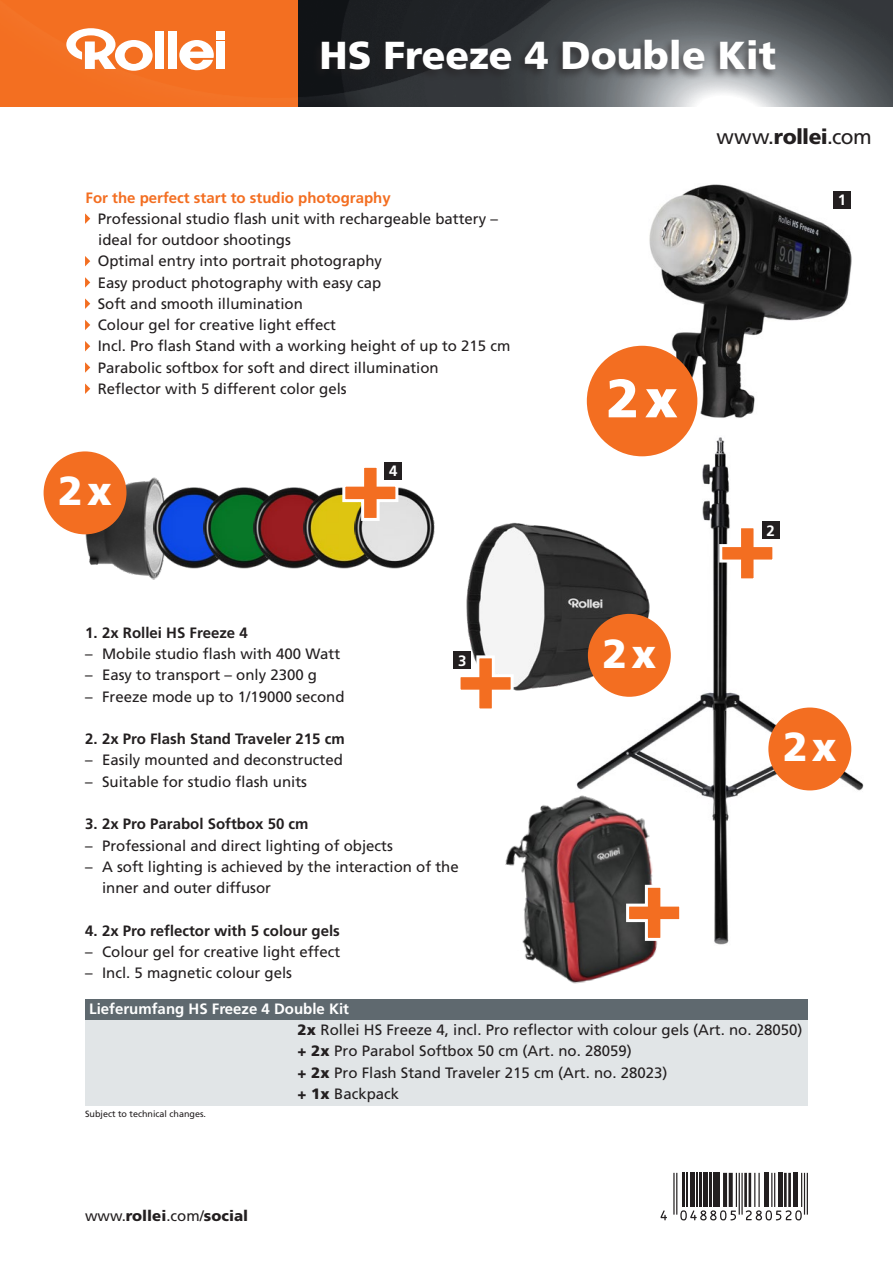
<style>
.page{position:relative;width:893px;height:1263px;background:#fff}
.page>*{position:absolute;margin:0;border:0;box-sizing:border-box;transform-origin:0 0}
.t1{font:900 54px "Frutiger LT";color:#fff}
.t2{font:900 40.5px "Frutiger LT";color:#fff}
.t3{font:900 39px "Frutiger LT";color:#fff}
.t4{font:21px "Frutiger LT";letter-spacing:-.005em;color:#231f20}
.t5{font:15px/21.3px "Frutiger LT";color:#231f20}
._020_bold{font:700 15px "Frutiger LT";color:#231f20}
._020_bold-2{font:700 15px "Frutiger LT";color:#f36e21}
._020_bold-3{font:700 15px "Frutiger LT";color:#fff}
.t6{font:900 15px "Frutiger LT";color:#231f20}
.t7{font:9px "Frutiger LT";color:#231f20}
.s1{font-weight:900}
.s2{font-weight:400}
</style>
<div class="page">
<img style="left:298px;top:0;width:595px;height:106px">
<div style="left:0;top:0;width:298px;height:106px;background:#f36f21"></div>
<svg style="left:179px;top:40px;width:35px;height:30px"></svg>
<div style="left:155px;top:32px;width:9px;height:37px;background:#fff"></div>
<div style="left:168px;top:32px;width:8px;height:37px;background:#fff"></div>
<div style="left:216px;top:32px;width:9px;height:8px;background:#fff"></div>
<div style="left:216px;top:41px;width:9px;height:28px;background:#fff"></div>
<svg style="left:66px;top:28px;width:87px;height:43px"></svg>
<hr style="left:676px;top:1173px;width:1px;height:41px;background:#231f20">
<hr style="left:673px;top:1173px;width:2px;height:41px;background:#231f20">
<hr style="left:682px;top:1173px;width:2px;height:34px;background:#231f20">
<hr style="left:686px;top:1173px;width:1px;height:34px;background:#231f20">
<hr style="left:690px;top:1173px;width:4px;height:34px;background:#231f20">
<hr style="left:696px;top:1173px;width:1px;height:34px;background:#231f20">
<hr style="left:699px;top:1173px;width:2px;height:34px;background:#231f20">
<hr style="left:703px;top:1173px;width:4px;height:34px;background:#231f20">
<hr style="left:709px;top:1173px;width:2px;height:34px;background:#231f20">
<hr style="left:713px;top:1173px;width:4px;height:34px;background:#231f20">
<hr style="left:719px;top:1173px;width:1px;height:34px;background:#231f20">
<svg style="left:729px;top:1173px;width:4px;height:34px"></svg>
<hr style="left:723px;top:1173px;width:4px;height:34px;background:#231f20">
<hr style="left:741px;top:1173px;width:2px;height:41px;background:#231f20">
<hr style="left:739px;top:1173px;width:1px;height:41px;background:#231f20">
<hr style="left:736px;top:1173px;width:1px;height:34px;background:#231f20">
<hr style="left:749px;top:1173px;width:2px;height:34px;background:#231f20">
<hr style="left:744px;top:1173px;width:3px;height:34px;background:#231f20">
<hr style="left:758px;top:1173px;width:2px;height:34px;background:#231f20">
<hr style="left:754px;top:1173px;width:1px;height:34px;background:#231f20">
<hr style="left:764px;top:1173px;width:4px;height:34px;background:#231f20">
<hr style="left:774px;top:1173px;width:1px;height:34px;background:#231f20">
<hr style="left:771px;top:1173px;width:1px;height:34px;background:#231f20">
<hr style="left:778px;top:1173px;width:4px;height:34px;background:#231f20">
<hr style="left:788px;top:1173px;width:3px;height:34px;background:#231f20">
<hr style="left:784px;top:1173px;width:3px;height:34px;background:#231f20">
<hr style="left:794px;top:1173px;width:4px;height:34px;background:#231f20">
<hr style="left:807px;top:1173px;width:1px;height:41px;background:#231f20">
<hr style="left:804px;top:1173px;width:1px;height:41px;background:#231f20">
<hr style="left:801px;top:1173px;width:1px;height:34px;background:#231f20">
<svg style="left:661px;top:1210px;width:6px;height:10px"></svg>
<svg style="left:680px;top:1210px;width:56px;height:10px"></svg>
<svg style="left:746px;top:1210px;width:56px;height:10px"></svg>
<div style="left:311px;top:37px;width:467px;height:44px;background:#231f20;opacity:.6"></div>
<img style="left:576px;top:435px;width:288px;height:510px">
<img style="left:466px;top:521px;width:185px;height:170px">
<img style="left:85px;top:477px;width:77px;height:102px">
<img style="left:153px;top:488px;width:51px;height:81px">
<img style="left:204px;top:488px;width:50px;height:81px">
<img style="left:254px;top:488px;width:50px;height:81px">
<img style="left:304px;top:488px;width:50px;height:81px">
<img style="left:354px;top:488px;width:81px;height:81px">
<img style="left:649px;top:184px;width:203px;height:234px">
<div style="left:833px;top:191px;width:17px;height:17px;background:#231f20"></div>
<svg style="left:718px;top:524px;width:59px;height:59px"></svg>
<svg style="left:460px;top:654px;width:55px;height:55px"></svg>
<svg style="left:341px;top:463px;width:59px;height:59px"></svg>
<div style="left:762px;top:522px;width:17px;height:17px;background:#231f20"></div>
<div style="left:454px;top:652px;width:17px;height:17px;background:#231f20"></div>
<div style="left:385px;top:462px;width:17px;height:17px;background:#231f20"></div>
<div style="left:44px;top:451px;width:82px;height:83px;background:#f36e21;border-radius:50%"></div>
<div style="left:587px;top:346px;width:110px;height:110px;background:#f36e21;border-radius:50%"></div>
<div style="left:768px;top:707px;width:83px;height:83px;background:#f36e21;border-radius:50%"></div>
<div style="left:588px;top:614px;width:83px;height:83px;background:#f36e21;border-radius:50%"></div>
<img style="left:505px;top:789px;width:159px;height:195px">
<svg style="left:625px;top:883px;width:59px;height:59px"></svg>
<div style="left:85px;top:999px;width:723px;height:21px;background:#5f696f"></div>
<div style="left:85px;top:1020px;width:723px;height:86px;background:#e1e5e7"></div>
<svg style="left:85px;top:213px;width:5px;height:11px"></svg>
<svg style="left:85px;top:256px;width:5px;height:10px"></svg>
<svg style="left:85px;top:277px;width:5px;height:11px"></svg>
<svg style="left:85px;top:298px;width:5px;height:11px"></svg>
<svg style="left:85px;top:320px;width:5px;height:10px"></svg>
<svg style="left:85px;top:341px;width:5px;height:10px"></svg>
<svg style="left:85px;top:362px;width:5px;height:11px"></svg>
<svg style="left:85px;top:383px;width:5px;height:11px"></svg>
<h3 class="t3" style="left:320px;top:32px;width:458px">HS Freeze 4 Double Kit</h3>
<p class="_020_bold-2" style="left:86px;top:189px;width:307px">For the perfect start to studio photography</p>
<p class="t5" style="left:98px;top:208px;width:402px">Professional studio flash unit with rechargeable battery – ideal for outdoor shootings</p>
<p class="t5" style="left:98px;top:251px;width:286px">Optimal entry into portrait photography</p>
<p class="t5" style="left:98px;top:272px;width:285px">Easy product photography with easy cap</p>
<p class="t5" style="left:98px;top:293px;width:207px">Soft and smooth illumination</p>
<p class="t5" style="left:98px;top:314px;width:240px">Colour gel for creative light effect</p>
<p class="t5" style="left:98px;top:336px;width:414px">Incl. Pro flash Stand with a working height of up to 215 cm</p>
<p class="t5" style="left:98px;top:357px;width:342px">Parabolic softbox for soft and direct illumination</p>
<p class="t5" style="left:98px;top:378px;width:250px">Reflector with 5 different color gels</p>
<h2 class="t2" style="left:58px;top:466px;width:55px">2x</h2>
<p class="_020_bold-3" style="left:389px;top:462px;width:10px">4</p>
<p class="_020_bold" style="left:85px;top:624px;width:164px">1. 2x Rollei HS Freeze 4</p>
<p class="t5" style="left:85px;top:643px;width:257px">– Mobile studio flash with 400 Watt</p>
<p class="t5" style="left:85px;top:665px;width:234px">– Easy to transport – only 2300 g</p>
<p class="t5" style="left:85px;top:686px;width:261px">– Freeze mode up to 1/19000 second</p>
<p class="_020_bold" style="left:85px;top:730px;width:261px">2. 2x Pro Flash Stand Traveler 215 cm</p>
<p class="t5" style="left:85px;top:750px;width:259px">– Easily mounted and deconstructed</p>
<p class="t5" style="left:85px;top:771px;width:224px">– Suitable for studio flash units</p>
<p class="_020_bold" style="left:85px;top:815px;width:225px">3. 2x Pro Parabol Softbox 50 cm</p>
<p class="t5" style="left:85px;top:835px;width:309px">– Professional and direct lighting of objects</p>
<p class="t5" style="left:102px;top:856px;width:358px;text-indent:-17px">– A soft lighting is achieved by the interaction of the inner and outer diffusor</p>
<p class="_020_bold" style="left:85px;top:921px;width:256px">4. 2x Pro reflector with 5 colour gels</p>
<p class="t5" style="left:85px;top:941px;width:257px">– Colour gel for creative light effect</p>
<p class="t5" style="left:85px;top:962px;width:209px">– Incl. 5 magnetic colour gels</p>
<p class="_020_bold-3" style="left:458px;top:652px;width:10px">3</p>
<h3 class="t4" style="left:716px;top:125px;width:157px">www.<span class="s1">rollei</span>.com</h3>
<p class="_020_bold-3" style="left:838px;top:191px;width:10px">1</p>
<h1 class="t1" style="left:606px;top:366px;width:73px">2x</h1>
<h2 class="t2" style="left:603px;top:629px;width:55px">2x</h2>
<p class="_020_bold-3" style="left:766px;top:522px;width:10px">2</p>
<h2 class="t2" style="left:783px;top:722px;width:55px">2x</h2>
<p class="_020_bold-3" style="left:89px;top:1000px;width:261px">Lieferumfang HS Freeze 4 Double Kit</p>
<p class="t5" style="left:298px;top:1019px;width:506px"><span class="s1">2x</span> Rollei HS Freeze 4, incl. Pro reflector with colour gels (Art. no. 28050)</p>
<p class="t5" style="left:298px;top:1040px;width:336px"><span class="s1">+ 2x</span> Pro Parabol Softbox 50 cm (Art. no. 28059)</p>
<p class="t5" style="left:298px;top:1062px;width:371px"><span class="s1">+ 2x</span> Pro Flash Stand Traveler 215 cm (Art. no. 28023)</p>
<p class="t5" style="left:298px;top:1083px;width:103px"><span class="s1">+ 1x</span> Backpack</p>
<p class="t7" style="left:85px;top:1108px;width:123px">Subject to technical changes.</p>
<p class="t6" style="left:85px;top:1206px;width:165px"><span class="s2">www.</span>rollei<span class="s2">.com/</span>social</p>
</div>
